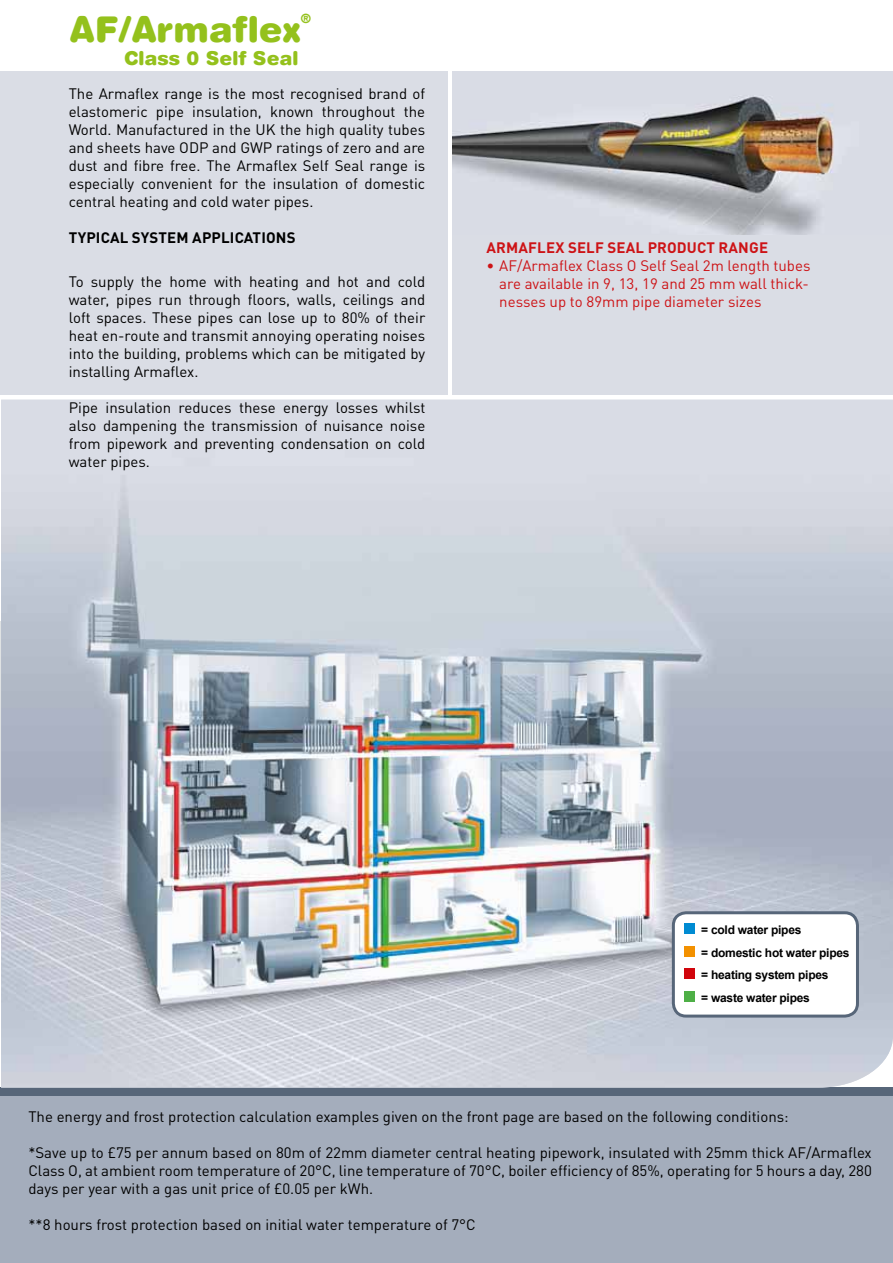
<style>
.page{position:relative;width:893px;height:1263px;background:#fff}
.page>*{position:absolute;margin:0;border:0;box-sizing:border-box;transform-origin:0 0}
.t1{font:900 35.55px "Helvetica Rounded LT";color:#94c11c}
.t2{font:900 19.2px "Helvetica Rounded LT";color:#94c11c}
.t3{font:15px/18px "DIN Pro";color:#000;text-align:justify}
.t4{font:15px/18px "DIN Pro";color:#cd1316;text-align:justify}
.t5{font:700 15px "DIN Pro";letter-spacing:.01em;color:#cd1316}
.t6{font:700 15px "DIN Pro";letter-spacing:.01em;color:#000}
.t7{font:900 12.75px "Helvetica Rounded LT";color:#94c11c}
.t8{font:700 12px/22.5px "Arial";letter-spacing:-.02em;color:#000}
</style>
<div class="page">
<div style="left:0;top:1087px;width:893px;height:10px;background:#576679"></div>
<div style="left:0;top:1096px;width:893px;height:167px;background:#a4adbc"></div>
<div style="left:0;top:71px;width:448px;height:324px;background:#dadde5"></div>
<div style="left:453px;top:71px;width:440px;height:324px;background:#dadde5"></div>
<img style="left:1px;top:400px;width:892px;height:687px">
<div style="left:673px;top:913px;width:184px;height:103px;background:#fff;border-radius:13px"></div>
<div style="left:672px;top:911px;width:187px;height:106px;border:3px solid #576679;border-radius:13px"></div>
<div style="left:685px;top:923px;width:10px;height:11px;background:#008bd2"></div>
<div style="left:685px;top:946px;width:10px;height:10px;background:#f39100"></div>
<div style="left:685px;top:968px;width:10px;height:11px;background:#d1050c"></div>
<div style="left:685px;top:991px;width:10px;height:10px;background:#4eaf46"></div>
<img style="left:453px;top:96px;width:382px;height:139px">
<h1 class="t1" style="left:70px;top:6px;width:232px">AF/Armaflex</h1>
<p class="t7" style="left:301px;top:10px;width:12px">®</p>
<p class="t2" style="left:124px;top:46px;width:176px">Class 0 Self Seal</p>
<p class="t3" style="left:69px;top:83px;width:358px">The Armaflex range is the most recognised brand of elastomeric pipe insulation, known throughout the World. Manufactured in the UK the high quality tubes and sheets have ODP and GWP ratings of zero and are dust and fibre free. The Armaflex Self Seal range is especially convenient for the insulation of domestic central heating and cold water pipes.</p>
<p class="t6" style="left:69px;top:225px;width:228px">TYPICAL SYSTEM APPLICATIONS</p>
<p class="t3" style="left:69px;top:271px;width:358px">To supply the home with heating and hot and cold water, pipes run through floors, walls, ceilings and loft spaces. These pipes can lose up to 80% of their heat en-route and transmit annoying operating noises into the building, problems which can be mitigated by installing Armaflex.</p>
<p class="t3" style="left:69px;top:397px;width:358px">Pipe insulation reduces these energy losses whilst also dampening the transmission of nuisance noise from pipework and preventing condensation on cold water pipes.</p>
<p class="t5" style="left:487px;top:235px;width:140px">ARMAFLEX SELF SEAL</p>
<p class="t5" style="left:648px;top:235px;width:120px">PRODUCT RANGE</p>
<p class="t4" style="left:499px;top:255px;width:313px;text-indent:-13px">• AF/Armaflex Class O Self Seal 2m length tubes are available in 9, 13, 19 and 25 mm wall thick&shy;nesses up to 89mm pipe diameter sizes</p>
<p class="t8" style="left:701px;top:919px;width:150px">= cold water pipes<br>= domestic hot water pipes = heating system pipes<br>= waste water pipes</p>
<p class="t3" style="left:28px;top:1106px;width:762px">The energy and frost protection calculation examples given on the front page are based on the following conditions:</p>
<p class="t3" style="left:28px;top:1142px;width:845px">*Save up to £75 per annum based on 80m of 22mm diameter central heating pipework, insulated with 25mm thick AF/Armaflex Class O, at ambient room temperature of 20°C, line temperature of 70°C, boiler efficiency of 85%, operating for 5 hours a day, 280 days per year with a gas unit price of £0.05 per kWh.</p>
<p class="t3" style="left:28px;top:1214px;width:449px">**8 hours frost protection based on initial water temperature of 7°C</p>
</div>
